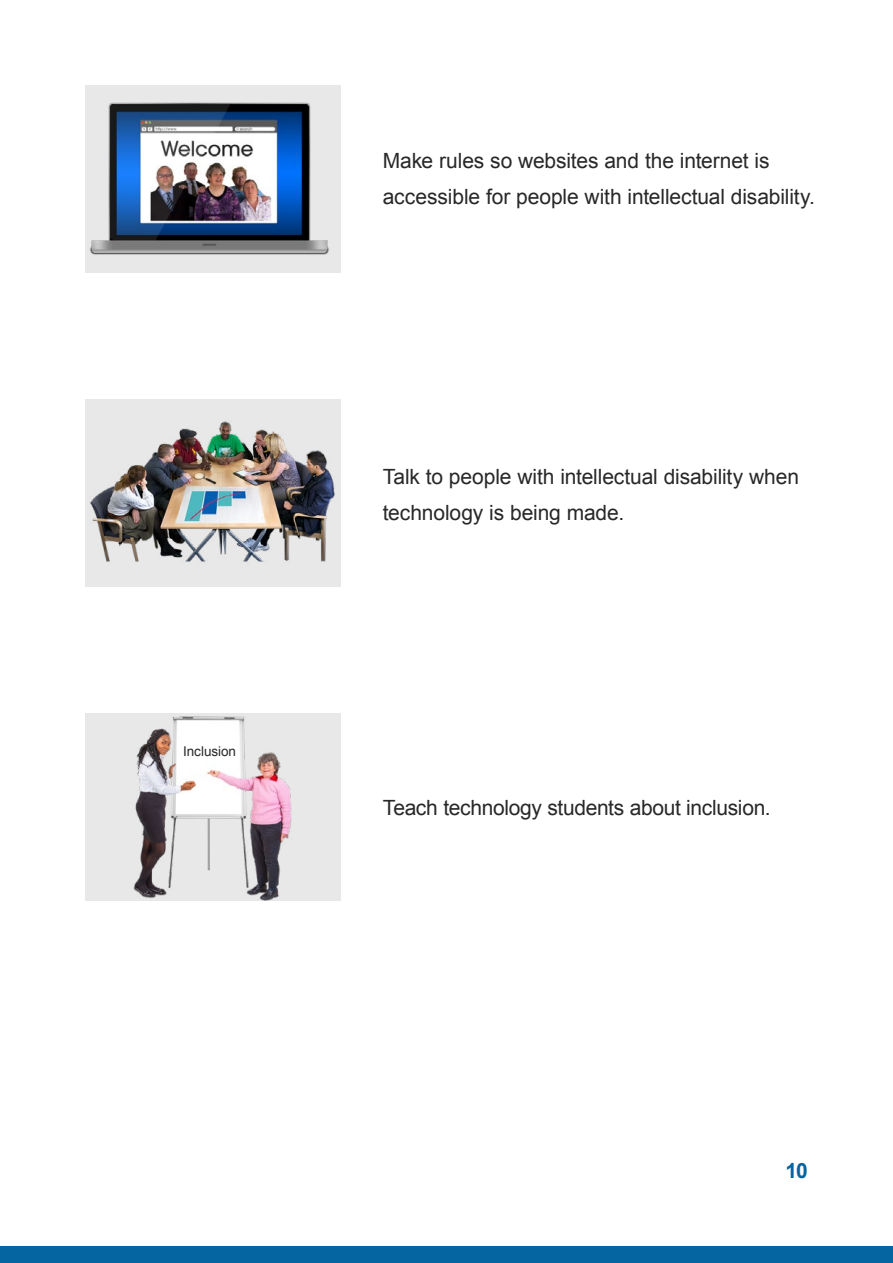
<style>
.page{position:relative;width:893px;height:1263px;background:#fff}
.page>*{position:absolute;margin:0;border:0;box-sizing:border-box;transform-origin:0 0}
.Body_USE{font:21px/36px "Arial";letter-spacing:-.01em;color:#292829}
.t1{font:700 21px "Arial";color:#0465a0}
.Body_USE-2{font:13.5px "Arial";letter-spacing:-.005em;color:#292829}
</style>
<div class="page">
<div style="left:0;top:1246px;width:893px;height:17px;background:#0465a0"></div>
<div style="left:85px;top:399px;width:255px;height:187px;background:#e8e8e8"></div>
<img style="left:90px;top:421px;width:245px;height:141px">
<div style="left:85px;top:714px;width:255px;height:187px;background:#e8e8e8"></div>
<img style="left:133px;top:716px;width:159px;height:185px">
<div style="left:85px;top:85px;width:255px;height:187px;background:#e8e8e8"></div>
<img style="left:90px;top:102px;width:239px;height:153px">
<p class="Body_USE-2" style="left:183px;top:742px;width:55px">Inclusion</p>
<p class="Body_USE" style="left:383px;top:143px;width:434px">Make rules so websites and the internet is accessible for people with intellectual disability.</p>
<p class="Body_USE" style="left:383px;top:459px;width:418px">Talk to people with intellectual disability when technology is being made.</p>
<p class="Body_USE" style="left:383px;top:790px;width:389px">Teach technology students about inclusion.</p>
<p class="t1" style="left:785px;top:1157px;width:24px">10</p>
</div>
